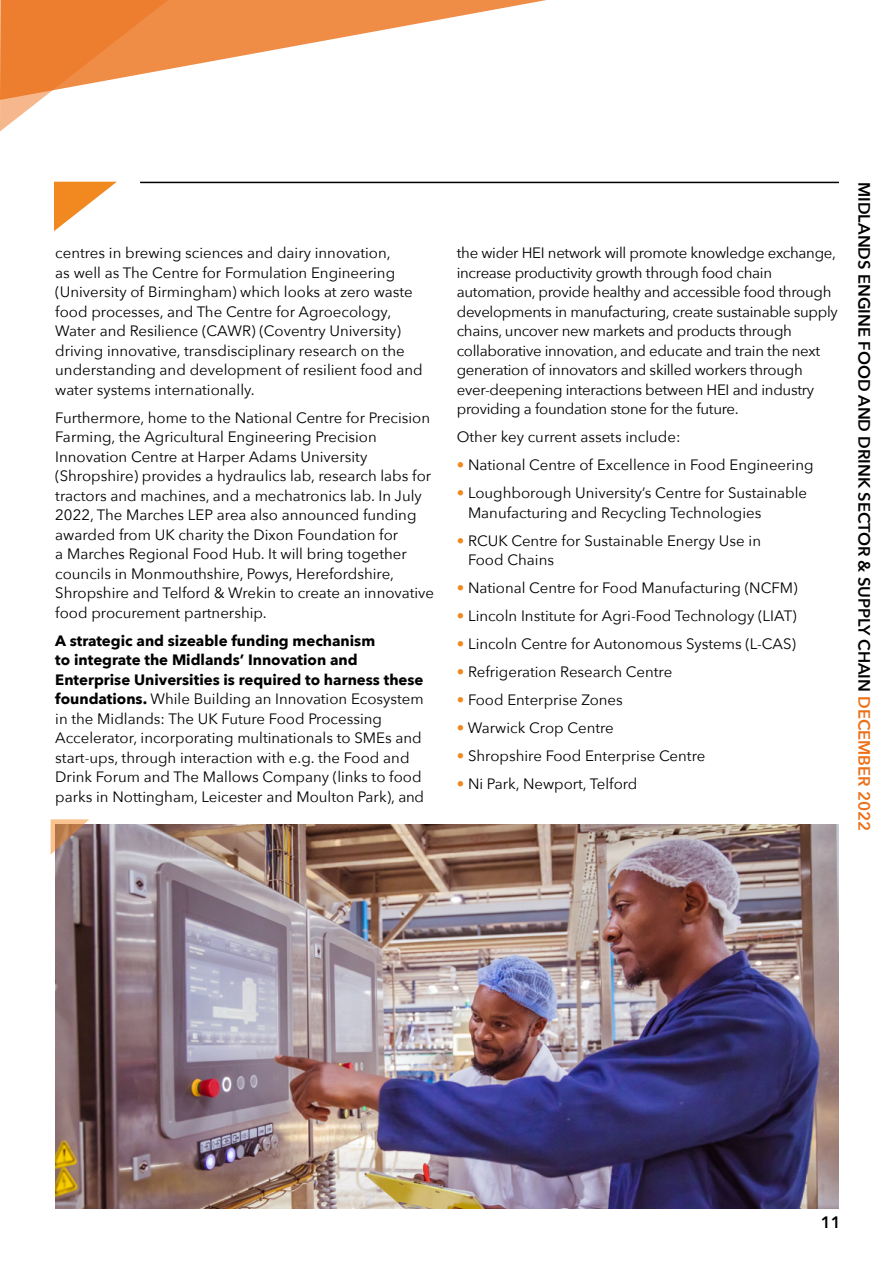
<style>
.page{position:relative;width:893px;height:1263px;background:#fff}
.page>*{position:absolute;margin:0;border:0;box-sizing:border-box;transform-origin:0 0}
.t1{font:600 16.5px "Avenir Next";color:#000}
.t2{font:15px/19.5px "Avenir Next";color:#000}
.t3{font:15px/19.5px "Avenir Next";letter-spacing:-.02em;color:#000}
.s1{font-weight:700}
.s2{font-weight:800;color:#f18820}
.s3{color:#ec7018}
</style>
<div class="page">
<svg style="left:183px;top:0;width:363px;height:67px"></svg>
<svg style="left:0;top:0;width:183px;height:131px"></svg>
<hr style="left:140px;top:182px;width:699px;height:1px;background:#000">
<svg style="left:54px;top:182px;width:63px;height:49px"></svg>
<img style="left:55px;top:825px;width:783px;height:384px">
<svg style="left:51px;top:819px;width:38px;height:36px"></svg>
<p class="t2" style="left:55px;top:242px;width:369px">centres in brewing sciences and dairy innovation,<br>as well as The Centre for Formulation Engineering (University of Birmingham) which looks at zero waste food processes, and The Centre for Agroecology, Water and Resilience (CAWR) (Coventry University) driving innovative, transdisciplinary research on the understanding and development of resilient food and water systems internationally.</p>
<p class="t2" style="left:55px;top:407px;width:380px">Furthermore, home to the National Centre for Precision Farming, the Agricultural Engineering Precision Innovation Centre at Harper Adams University (Shropshire) provides a hydraulics lab, research labs for tractors and machines, and a mechatronics lab. In July 2022, The Marches LEP area also announced funding awarded from UK charity the Dixon Foundation for<br>a Marches Regional Food Hub. It will bring together councils in Monmouthshire, Powys, Herefordshire, Shropshire and Telford &amp; Wrekin to create an innovative food procurement partnership.</p>
<p class="t2" style="left:55px;top:630px;width:370px"><span class="s1">A strategic and sizeable funding mechanism<br>to integrate the Midlands’ Innovation and Enterprise Universities is required to harness these foundations.</span> While Building an Innovation Ecosystem in the Midlands: The UK Future Food Processing Accelerator, incorporating multinationals to SMEs and start-ups, through interaction with e.g. the Food and Drink Forum and The Mallows Company (links to food parks in Nottingham, Leicester and Moulton Park), and</p>
<p class="t3" style="left:457px;top:242px;width:383px">the wider HEI network will promote knowledge exchange, increase productivity growth through food chain automation, provide healthy and accessible food through developments in manufacturing, create sustainable supply chains, uncover new markets and products through collaborative innovation, and educate and train the next generation of innovators and skilled workers through ever-deepening interactions between HEI and industry providing a foundation stone for the future.</p>
<p class="t2" style="left:457px;top:426px;width:225px">Other key current assets include:</p>
<p class="t2" style="left:457px;top:454px;width:358px"><span class="s2">•</span> National Centre of Excellence in Food Engineering</p>
<p class="t2" style="left:468px;top:482px;width:340px;text-indent:-11px"><span class="s2">•</span> Loughborough University’s Centre for Sustainable<br>Manufacturing and Recycling Technologies</p>
<p class="t2" style="left:468px;top:530px;width:294px;text-indent:-11px"><span class="s2">•</span> RCUK Centre for Sustainable Energy Use in<br>Food Chains</p>
<p class="t2" style="left:457px;top:577px;width:342px"><span class="s2">•</span> National Centre for Food Manufacturing (NCFM)</p>
<p class="t2" style="left:457px;top:605px;width:342px"><span class="s2">•</span> Lincoln Institute for Agri-Food Technology (LIAT)</p>
<p class="t2" style="left:457px;top:633px;width:341px"><span class="s2">•</span> Lincoln Centre for Autonomous Systems (L-CAS)</p>
<p class="t2" style="left:457px;top:662px;width:217px"><span class="s2">•</span> Refrigeration Research Centre</p>
<p class="t2" style="left:457px;top:690px;width:168px"><span class="s2">•</span> Food Enterprise Zones</p>
<p class="t2" style="left:457px;top:718px;width:159px"><span class="s2">•</span> Warwick Crop Centre</p>
<p class="t2" style="left:457px;top:746px;width:250px"><span class="s2">•</span> Shropshire Food Enterprise Centre</p>
<p class="t2" style="left:457px;top:774px;width:182px"><span class="s2">•</span> Ni Park, Newport, Telford</p>
<p class="t1" style="left:878px;top:182px;width:650px;rotate:90deg">MIDLANDS ENGINE FOOD AND DRINK SECTOR &amp; SUPPLY CHAIN <span class="s3">DECEMBER 2022</span></p>
<p class="t1" style="left:821px;top:1207px;width:22px">11</p>
</div>
